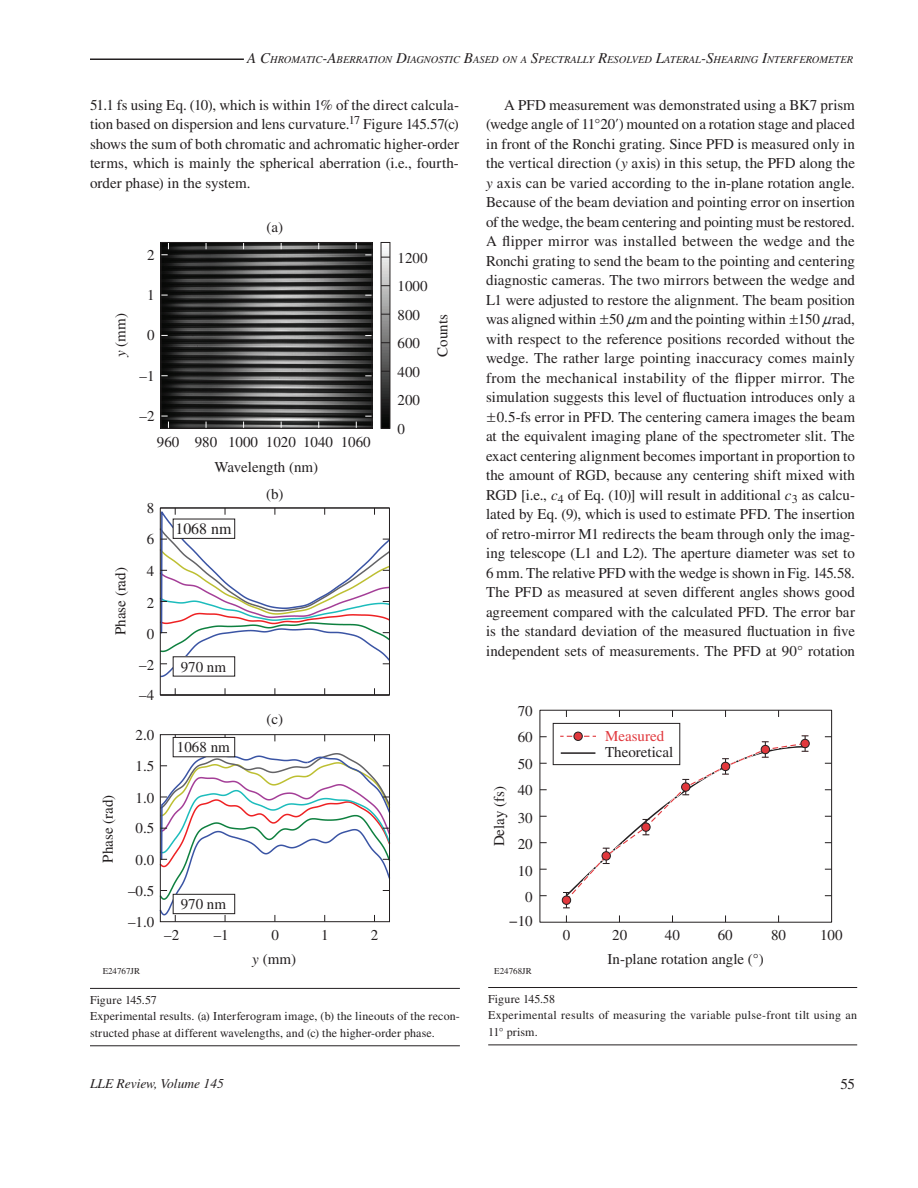
<style>
.page{position:relative;width:918px;height:1188px;background:#fff}
.page>*{position:absolute;margin:0;border:0;box-sizing:border-box;transform-origin:0 0}
.t1{font:15.9px "Times LT Std";color:#231f20}
.Text-Indent{font:15px/19.5px "Times LT Std";color:#231f20}
.t2{font:italic 13.5px "Times LT Std";color:#231f20}
.Figure_Caption{font:12px/16.5px "Times LT Std";letter-spacing:.015em;color:#231f20}
.Figure_Number{font:12px "Times LT Std";letter-spacing:-.005em;color:#231f20}
.t3{font:italic 10.5px "Times LT Std";color:#231f20}
.t4{font:9px "Times LT Std";color:#231f20}
.s1{font-size:15px}
.s2{font-family:"MM Etc"}
.s3{font-style:italic}
.s4{font-family:"MM Binary"}
.s5{font-family:"MM Greek";font-style:italic;font-size:13.5px}
.s6{color:#e1383d}
</style>
<div class="page">
<hr style="left:90px;top:58px;width:154px;height:2px;background:#231f20">
<hr style="left:90px;top:988px;width:370px;height:1px;background:#231f20">
<hr style="left:90px;top:1046px;width:370px;height:1px;background:#231f20">
<div style="left:553px;top:723px;width:127px;height:42px;border:1px solid #231f20"></div>
<div style="left:574px;top:732px;width:9px;height:9px;background:#e1383d;border:1px solid #231f20;border-radius:50%"></div>
<div style="left:540px;top:710px;width:292px;height:213px;border:1px solid #231f20"></div>
<svg style="left:561px;top:735px;width:247px;height:174px"></svg>
<div style="left:801px;top:739px;width:9px;height:9px;background:#e1383d;border:1px solid #231f20;border-radius:50%"></div>
<div style="left:761px;top:745px;width:9px;height:9px;background:#e1383d;border:1px solid #231f20;border-radius:50%"></div>
<div style="left:721px;top:762px;width:9px;height:9px;background:#e1383d;border:1px solid #231f20;border-radius:50%"></div>
<div style="left:681px;top:782px;width:9px;height:10px;background:#e1383d;border:1px solid #231f20;border-radius:50%"></div>
<div style="left:641px;top:823px;width:10px;height:9px;background:#e1383d;border:1px solid #231f20;border-radius:50%"></div>
<div style="left:602px;top:851px;width:9px;height:9px;background:#e1383d;border:1px solid #231f20;border-radius:50%"></div>
<div style="left:562px;top:896px;width:9px;height:9px;background:#e1383d;border:1px solid #231f20;border-radius:50%"></div>
<hr style="left:488px;top:987px;width:369px;height:1px;background:#231f20">
<hr style="left:488px;top:1045px;width:369px;height:1px;background:#231f20">
<img style="left:383px;top:251px;width:5px;height:176px">
<div style="left:381px;top:242px;width:9px;height:187px;border:1px solid #231f20"></div>
<img style="left:163px;top:244px;width:207px;height:183px">
<svg style="left:163px;top:416px;width:6px;height:11px"></svg>
<svg style="left:163px;top:244px;width:6px;height:11px"></svg>
<hr style="left:160px;top:695px;width:229px;height:1px;background:#231f20">
<svg style="left:159px;top:507px;width:231px;height:171px"></svg>
<svg style="left:159px;top:752px;width:232px;height:170px"></svg>
<div style="left:173px;top:519px;width:62px;height:19px;background:#fff"></div>
<div style="left:173px;top:519px;width:62px;height:20px;border:1px solid #231f20"></div>
<div style="left:173px;top:657px;width:62px;height:19px;background:#fff"></div>
<div style="left:173px;top:737px;width:62px;height:20px;background:#fff"></div>
<div style="left:173px;top:737px;width:62px;height:20px;border:1px solid #231f20"></div>
<div style="left:173px;top:894px;width:62px;height:20px;background:#fff"></div>
<div style="left:173px;top:894px;width:62px;height:20px;border:1px solid #231f20"></div>
<div style="left:161px;top:242px;width:211px;height:187px;border:1px solid #231f20"></div>
<p class="t3" style="left:247px;top:53px;width:607px"><span class="s1">A C</span>HROMATIC<span class="s1">-A</span>BERRATION <span class="s1">D</span>IAGNOSTIC <span class="s1">B</span>ASED ON A <span class="s1">S</span>PECTRALLY <span class="s1">R</span>ESOLVED <span class="s1">L</span>ATERAL<span class="s1">-S</span>HEARING <span class="s1">I</span>NTERFEROMETER</p>
<p class="Text-Indent" style="left:90px;top:95px;width:371px;text-align:justify">51.1 fs using Eq. (10), which is within 1% of the direct calcula&shy;tion based on dispersion and lens curvature.<sup>17</sup> Figure 145.57(c) shows the sum of both chromatic and achromatic higher-order terms, which is mainly the spherical aberration (i.e., fourth&shy;order phase) in the system.</p>
<p class="Text-Indent" style="left:486px;top:95px;width:371px;text-align:justify;text-indent:18px">A PFD measurement was demonstrated using a BK7 prism (wedge angle of 11°20<span class="s2">l</span>) mounted on a rotation stage and placed in front of the Ronchi grating. Since PFD is measured only in the vertical direction (<span class="s3">y</span> axis) in this setup, the PFD along the <span class="s3">y</span> axis can be varied according to the in-plane rotation angle.<br>Because of the beam deviation and pointing error on insertion of the wedge, the beam centering and pointing must be restored.<br>A flipper mirror was installed between the wedge and the Ronchi grating to send the beam to the pointing and centering diagnostic cameras. The two mirrors between the wedge and L1 were adjusted to restore the alignment. The beam position was aligned within <span class="s4">!</span>50 <span class="s5">n</span>m and the pointing within <span class="s4">!</span>150 <span class="s5">n</span>rad, with respect to the reference positions recorded without the wedge. The rather large pointing inaccuracy comes mainly from the mechanical instability of the flipper mirror. The simulation suggests this level of fluctuation introduces only a <span class="s4">!</span>0.5-fs error in PFD. The centering camera images the beam at the equivalent imaging plane of the spectrometer slit. The exact centering alignment becomes important in proportion to the amount of RGD, because any centering shift mixed with RGD [i.e., <span class="s3">c</span><sub>4</sub> of Eq. (10)] will result in additional <span class="s3">c</span><sub>3</sub> as calcu&shy;lated by Eq. (9), which is used to estimate PFD. The insertion of retro-mirror M1 redirects the beam through only the imag&shy;ing telescope (L1 and L2). The aperture diameter was set to 6 mm. The relative PFD with the wedge is shown in Fig. 145.58.<br>The PFD as measured at seven different angles shows good agreement compared with the calculated PFD. The error bar is the standard deviation of the measured fluctuation in five independent sets of measurements. The PFD at 90° rotation</p>
<p class="Text-Indent" style="left:267px;top:217px;width:18px">(a)</p>
<p class="Text-Indent" style="left:147px;top:245px;width:9px">2</p>
<p class="Text-Indent" style="left:147px;top:285px;width:9px">1</p>
<p class="Text-Indent" style="left:147px;top:325px;width:9px">0</p>
<p class="Text-Indent" style="left:140px;top:366px;width:16px">–1</p>
<p class="Text-Indent" style="left:140px;top:406px;width:16px">–2</p>
<p class="Text-Indent" style="left:398px;top:243px;width:31px;line-height:28.5px">1200<br>1000<br>800<br>600<br>400<br>200<br>0</p>
<p class="Text-Indent" style="left:111px;top:357px;width:45px;rotate:-90deg"><span class="s3">y</span> (mm)</p>
<p class="Text-Indent" style="left:433px;top:357px;width:44px;rotate:-90deg">Counts</p>
<p class="Text-Indent" style="left:215px;top:429px;width:105px;line-height:24.9px;text-indent:-58px">960 980 1000 1020<br>Wavelength (nm)</p>
<p class="Text-Indent" style="left:303px;top:432px;width:69px">1040 1060</p>
<p class="Text-Indent" style="left:266px;top:485px;width:19px">(b)</p>
<p class="Text-Indent" style="left:147px;top:492px;width:9px;line-height:31px">8<br>6</p>
<p class="Text-Indent" style="left:139px;top:556px;width:16px;line-height:30.8px;text-align:center">4<br>2<br>0 –2 –4</p>
<p class="t1" style="left:175px;top:520px;width:58px">1068 nm</p>
<p class="Text-Indent" style="left:111px;top:635px;width:69px;rotate:-90deg">Phase (rad)</p>
<p class="Text-Indent" style="left:181px;top:657px;width:47px">970 nm</p>
<p class="Text-Indent" style="left:98px;top:863px;width:69px;rotate:-90deg">Phase (rad)</p>
<p class="Text-Indent" style="left:128px;top:720px;width:28px;line-height:31px;text-align:center">2.0<br>1.5<br>1.0<br>0.5<br>0.0 –0.5 –1.0</p>
<p class="t4" style="left:103px;top:966px;width:39px">E24767JR</p>
<p class="Text-Indent" style="left:177px;top:737px;width:54px">1068 nm</p>
<p class="Text-Indent" style="left:267px;top:709px;width:18px">(c)</p>
<p class="Text-Indent" style="left:181px;top:894px;width:47px">970 nm</p>
<p class="Text-Indent" style="left:164px;top:925px;width:16px">–2</p>
<p class="Text-Indent" style="left:214px;top:925px;width:16px">–1</p>
<p class="Text-Indent" style="left:252px;top:923px;width:45px;line-height:23.9px;text-align:center">0<br><span class="s3">y</span> (mm)</p>
<p class="Text-Indent" style="left:321px;top:925px;width:9px">1</p>
<p class="Text-Indent" style="left:371px;top:925px;width:9px">2</p>
<p class="Figure_Number" style="left:90px;top:993px;width:68px">Figure 145.57</p>
<p class="Figure_Caption" style="left:90px;top:1008px;width:371px">Experimental results. (a) Interferogram image, (b) the lineouts of the recon&shy;structed phase at different wavelengths, and (c) the higher-order phase.</p>
<p class="Text-Indent" style="left:518px;top:701px;width:16px">70</p>
<p class="Text-Indent" style="left:518px;top:727px;width:16px">60</p>
<p class="Text-Indent" style="left:489px;top:846px;width:62px;rotate:-90deg">Delay (fs)</p>
<p class="Text-Indent" style="left:518px;top:754px;width:16px">50</p>
<p class="Text-Indent" style="left:518px;top:781px;width:16px">40</p>
<p class="Text-Indent" style="left:518px;top:808px;width:16px">30</p>
<p class="Text-Indent" style="left:518px;top:834px;width:16px">20</p>
<p class="Text-Indent" style="left:518px;top:861px;width:16px">10</p>
<p class="Text-Indent" style="left:525px;top:887px;width:9px">0</p>
<p class="Text-Indent" style="left:509px;top:911px;width:25px">−10</p>
<p class="t4" style="left:494px;top:966px;width:39px">E24768JR</p>
<p class="Text-Indent" style="left:605px;top:727px;width:70px;line-height:16.5px"><span class="s6">Measured<br></span>Theoretical</p>
<p class="Text-Indent" style="left:563px;top:925px;width:9px">0</p>
<p class="Text-Indent" style="left:612px;top:925px;width:16px">20</p>
<p class="Text-Indent" style="left:665px;top:925px;width:16px">40</p>
<p class="Text-Indent" style="left:718px;top:925px;width:16px">60</p>
<p class="Text-Indent" style="left:771px;top:925px;width:16px">80</p>
<p class="Text-Indent" style="left:820px;top:925px;width:24px">100</p>
<p class="Text-Indent" style="left:608px;top:949px;width:158px">In-plane rotation angle (°)</p>
<p class="Figure_Number" style="left:488px;top:992px;width:68px">Figure 145.58</p>
<p class="Figure_Caption" style="left:488px;top:1007px;width:371px">Experimental results of measuring the variable pulse-front tilt using an<br>11° prism.</p>
<p class="t2" style="left:90px;top:1076px;width:135px">LLE Review, Volume 145</p>
<p class="Text-Indent" style="left:841px;top:1074px;width:16px">55</p>
</div>
